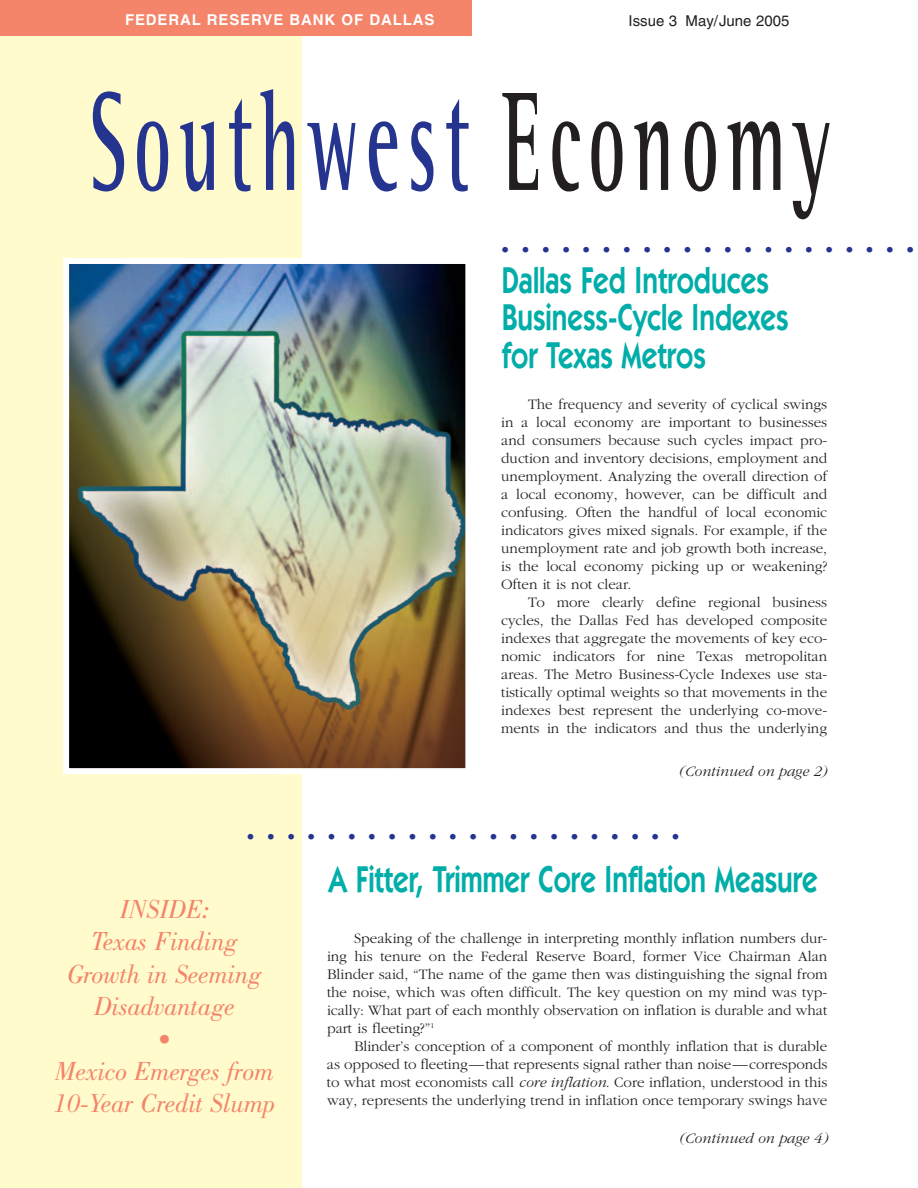
<style>
.page{position:relative;width:918px;height:1188px;background:#fff}
.page>*{position:absolute;margin:0;border:0;box-sizing:border-box;transform-origin:0 0}
.t1{font:700 144px "Rotis Semi Serif";letter-spacing:.11em;color:#25358f;scale:.5 1}
.t2{font:600 37.5px/37.5px "Itc Kabel";color:#00ada8;scale:.75 1}
.t3{font:italic 27px/32.4px "Bodoni";letter-spacing:-.01em;color:#f4846a;text-align:center}
.t4{font:700 24px "Futura";color:#25358f}
.t5{font:300 15px/18px "Garamond";color:#231f20;text-align:justify}
.t6{font:italic 300 15px "Garamond";color:#231f20}
.t7{font:700 15px "Helvetica";letter-spacing:.055em;color:#fff}
.t8{font:15px "Helvetica";color:#231f20}
.s1{color:#231f20}
.s2{font-style:italic}
</style>
<div class="page">
<div style="left:0;top:0;width:301px;height:1188px;background:#fffbcc"></div>
<div style="left:0;top:0;width:472px;height:36px;background:#f4846a"></div>
<img style="left:70px;top:265px;width:394px;height:502px">
<div style="left:63px;top:258px;width:408px;height:516px;border:6px solid #fff"></div>
<p class="t7" style="left:125px;top:14px;width:311px">FEDERAL RESERVE BANK OF DALLAS</p>
<p class="t8" style="left:629px;top:15px;width:162px">Issue 3 May/June 2005</p>
<h1 class="t1" style="left:90px;top:93px;width:1484px">Southwest <span class="s1">Economy</span></h1>
<h3 class="t4" style="left:501px;top:232px;width:415px">. . . . . . . . . . . . . . . . . . . . .</h3>
<h2 class="t2" style="left:502px;top:265px;width:384px">Dallas Fed Introduces<br>Business-Cycle Indexes for Texas Metros</h2>
<p class="t5" style="left:501px;top:395px;width:328px;text-indent:27px">The frequency and severity of cyclical swings in a local economy are important to businesses and consumers because such cycles impact pro&shy;duction and inventory decisions, employment and unemployment. Analyzing the overall direction of a local economy, however, can be difficult and confusing. Often the handful of local economic indicators gives mixed signals. For example, if the unemployment rate and job growth both increase, is the local economy picking up or weakening?<br>Often it is not clear.</p>
<p class="t5" style="left:501px;top:593px;width:328px;text-indent:27px">To more clearly define regional business cycles, the Dallas Fed has developed composite indexes that aggregate the movements of key eco&shy;nomic indicators for nine Texas metropolitan areas. The Metro Business-Cycle Indexes use sta&shy;tistically optimal weights so that movements in the indexes best represent the underlying co-move&shy;ments in the indicators and thus the underlying</p>
<p class="t6" style="left:679px;top:762px;width:150px">(Continued on page 2)</p>
<h3 class="t4" style="left:247px;top:819px;width:435px">. . . . . . . . . . . . . . . . . . . . . .</h3>
<h3 class="t3" style="left:54px;top:895px;width:223px">INSIDE:<br>Texas Finding<br>Growth in Seeming<br>Disadvantage<br>•<br>Mexico Emerges from<br>10-Year Credit Slump</h3>
<h2 class="t2" style="left:329px;top:864px;width:654px">A Fitter, Trimmer Core Inflation Measure</h2>
<p class="t5" style="left:327px;top:929px;width:502px;text-indent:27px">Speaking of the challenge in interpreting monthly inflation numbers dur&shy;ing his tenure on the Federal Reserve Board, former Vice Chairman Alan Blinder said, “The name of the game then was distinguishing the signal from the noise, which was often difficult. The key question on my mind was typ&shy;ically: What part of each monthly observation on inflation is durable and what part is fleeting?”<sup>1</sup></p>
<p class="t5" style="left:327px;top:1037px;width:502px;text-indent:27px">Blinder’s conception of a component of monthly inflation that is durable as opposed to fleeting—that represents signal rather than noise—corresponds to what most economists call <span class="s2">core inflation</span>. Core inflation, understood in this way, represents the underlying trend in inflation once temporary swings have</p>
<p class="t6" style="left:679px;top:1129px;width:151px">(Continued on page 4)</p>
</div>
